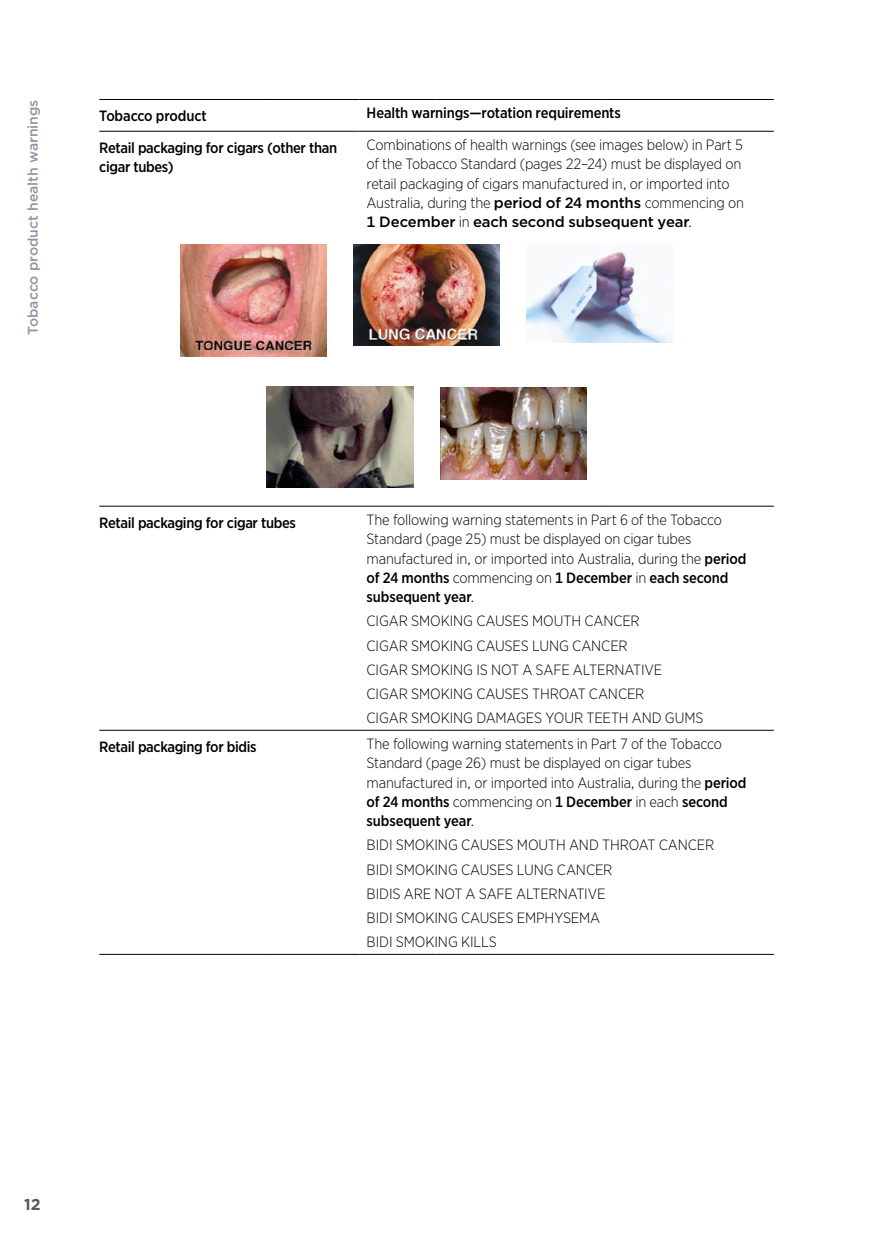
<style>
.page{position:relative;width:874px;height:1241px;background:#fff}
.page>*{position:absolute;margin:0;border:0;box-sizing:border-box;transform-origin:0 0}
.t1{font:700 15.75px "Gotham";color:#58595b}
._03_table_text_LH{font:300 14.88px/19.2px "Gotham Narrow";letter-spacing:-.01em;color:#000}
._01_body_text{font:500 14.88px/19.2px "Gotham Narrow";letter-spacing:-.025em;color:#000}
._03_table_heading_LH{font:500 14.88px "Gotham Narrow";letter-spacing:-.01em;color:#000}
.t2{font:500 14px "Gotham";color:#9195a1}
.s1{font-family:"Gotham";font-weight:500}
.s2{font-weight:500}
</style>
<div class="page">
<hr style="left:99px;top:99px;width:169px;height:1px;background:#000">
<hr style="left:268px;top:99px;width:91px;height:1px;background:#000">
<hr style="left:359px;top:99px;width:77px;height:1px;background:#000">
<hr style="left:436px;top:99px;width:169px;height:1px;background:#000">
<hr style="left:605px;top:99px;width:168px;height:1px;background:#000">
<hr style="left:99px;top:131px;width:169px;height:1px;background:#000">
<hr style="left:268px;top:131px;width:91px;height:1px;background:#000">
<hr style="left:359px;top:131px;width:77px;height:1px;background:#000">
<hr style="left:436px;top:131px;width:169px;height:1px;background:#000">
<hr style="left:605px;top:131px;width:168px;height:1px;background:#000">
<hr style="left:99px;top:506px;width:169px;height:1px;background:#000">
<hr style="left:268px;top:506px;width:91px;height:1px;background:#000">
<hr style="left:359px;top:506px;width:77px;height:1px;background:#000">
<hr style="left:436px;top:506px;width:169px;height:1px;background:#000">
<hr style="left:605px;top:506px;width:168px;height:1px;background:#000">
<hr style="left:99px;top:729px;width:169px;height:1px;background:#000">
<hr style="left:268px;top:729px;width:91px;height:1px;background:#000">
<hr style="left:359px;top:729px;width:77px;height:1px;background:#000">
<hr style="left:436px;top:729px;width:169px;height:1px;background:#000">
<hr style="left:605px;top:729px;width:168px;height:1px;background:#000">
<hr style="left:99px;top:953px;width:169px;height:1px;background:#000">
<hr style="left:268px;top:953px;width:91px;height:1px;background:#000">
<hr style="left:359px;top:953px;width:77px;height:1px;background:#000">
<hr style="left:436px;top:953px;width:169px;height:1px;background:#000">
<hr style="left:605px;top:953px;width:168px;height:1px;background:#000">
<img style="left:180px;top:245px;width:146px;height:111px">
<img style="left:353px;top:244px;width:146px;height:101px">
<img style="left:526px;top:247px;width:146px;height:96px">
<img style="left:267px;top:386px;width:146px;height:101px">
<img style="left:440px;top:387px;width:146px;height:92px">
<p class="t2" style="left:24px;top:334px;width:236px;rotate:-90deg">Tobacco product health warnings</p>
<p class="_03_table_heading_LH" style="left:99px;top:107px;width:109px">Tobacco product</p>
<p class="_03_table_heading_LH" style="left:366px;top:104px;width:256px">Health warnings—rotation requirements</p>
<p class="_01_body_text" style="left:99px;top:138px;width:239px">Retail packaging for cigars (other than cigar tubes)</p>
<p class="_03_table_text_LH" style="left:366px;top:135px;width:378px">Combinations of health warnings (see images below) in Part 5 of the Tobacco Standard (pages 22–24) must be displayed on retail packaging of cigars manufactured in, or imported into Australia, during the <span class="s1">period of 24 months</span> commencing on <span class="s1">1 December</span> in <span class="s1">each second subsequent year</span>.</p>
<p class="_01_body_text" style="left:99px;top:513px;width:198px">Retail packaging for cigar tubes</p>
<p class="_03_table_text_LH" style="left:366px;top:510px;width:381px">The following warning statements in Part 6 of the Tobacco Standard (page 25) must be displayed on cigar tubes manufactured in, or imported into Australia, during the <span class="s2">period of 24 months</span> commencing on <span class="s2">1 December</span> in <span class="s2">each second subsequent year</span>.</p>
<p class="_03_table_text_LH" style="left:366px;top:611px;width:274px">CIGAR SMOKING CAUSES MOUTH CANCER</p>
<p class="_03_table_text_LH" style="left:366px;top:635px;width:262px">CIGAR SMOKING CAUSES LUNG CANCER</p>
<p class="_03_table_text_LH" style="left:366px;top:659px;width:297px">CIGAR SMOKING IS NOT A SAFE ALTERNATIVE</p>
<p class="_03_table_text_LH" style="left:366px;top:683px;width:279px">CIGAR SMOKING CAUSES THROAT CANCER</p>
<p class="_03_table_text_LH" style="left:366px;top:708px;width:338px">CIGAR SMOKING DAMAGES YOUR TEETH AND GUMS</p>
<p class="_01_body_text" style="left:99px;top:737px;width:159px">Retail packaging for bidis</p>
<p class="_03_table_text_LH" style="left:366px;top:733px;width:381px">The following warning statements in Part 7 of the Tobacco Standard (page 26) must be displayed on cigar tubes manufactured in, or imported into Australia, during the <span class="s2">period of 24 months</span> commencing on <span class="s2">1 December</span> in each <span class="s2">second subsequent year</span>.</p>
<p class="_03_table_text_LH" style="left:366px;top:835px;width:349px">BIDI SMOKING CAUSES MOUTH AND THROAT CANCER</p>
<p class="_03_table_text_LH" style="left:366px;top:859px;width:247px">BIDI SMOKING CAUSES LUNG CANCER</p>
<p class="_03_table_text_LH" style="left:366px;top:883px;width:240px">BIDIS ARE NOT A SAFE ALTERNATIVE</p>
<p class="_03_table_text_LH" style="left:366px;top:907px;width:235px">BIDI SMOKING CAUSES EMPHYSEMA</p>
<p class="_03_table_text_LH" style="left:366px;top:932px;width:132px">BIDI SMOKING KILLS</p>
<p class="t1" style="left:24px;top:1193px;width:18px">12</p>
</div>
